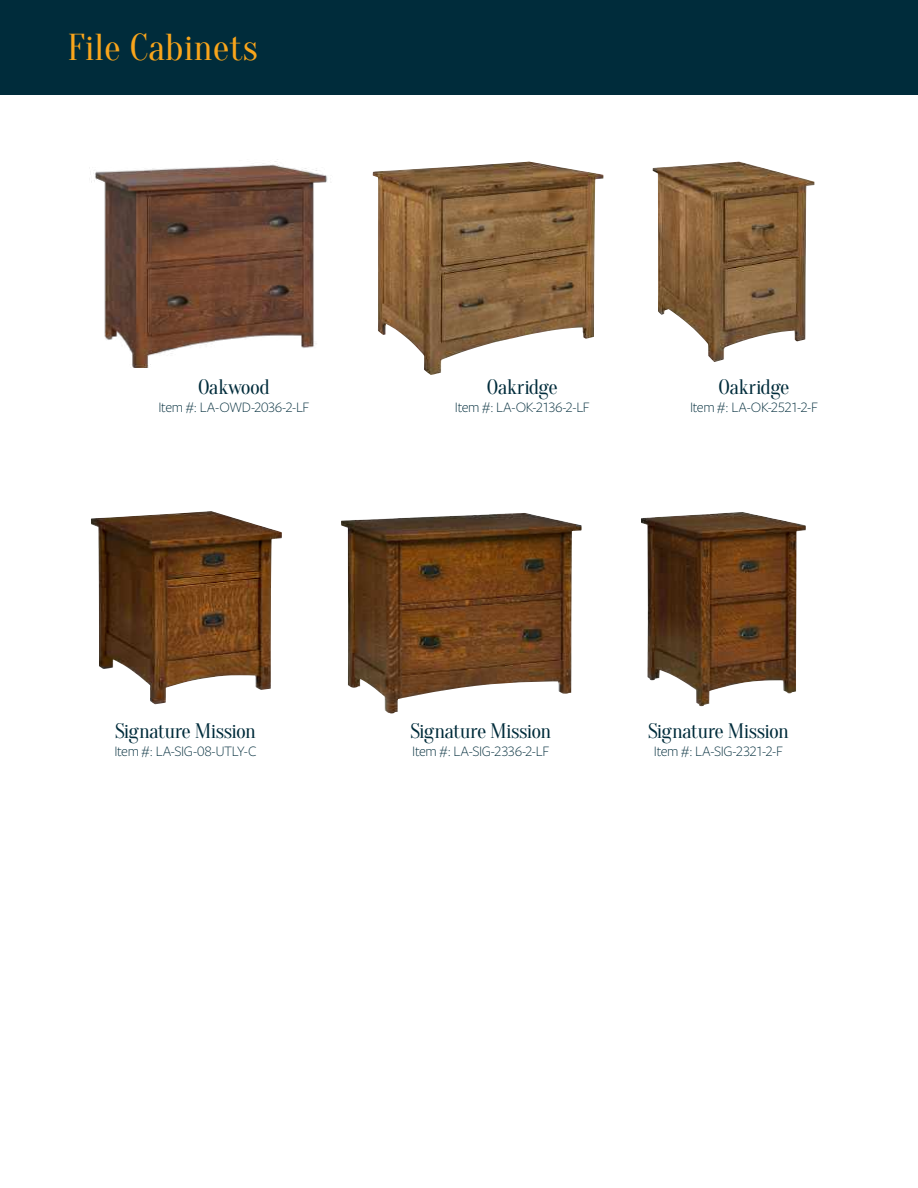
<style>
.page{position:relative;width:918px;height:1188px;background:#fff}
.page>*{position:absolute;margin:0;border:0;box-sizing:border-box;transform-origin:0 0}
.t1{font:37.5px "Oranienbaum";color:#f9a51b}
.t2{font:21px "Oranienbaum";letter-spacing:-.03em;color:#002c3b}
.t3{font:300 15px "Freight Sans Pro";letter-spacing:-.03em;color:#002c3b}
</style>
<div class="page">
<div style="left:0;top:0;width:918px;height:94px;background:#002c3b"></div>
<img style="left:89px;top:159px;width:239px;height:209px">
<img style="left:341px;top:513px;width:241px;height:201px">
<img style="left:91px;top:511px;width:191px;height:193px">
<img style="left:641px;top:512px;width:165px;height:194px">
<img style="left:653px;top:162px;width:161px;height:200px">
<img style="left:373px;top:162px;width:230px;height:213px">
<h1 class="t1" style="left:68px;top:26px;width:192px">File Cabinets</h1>
<h2 class="t2" style="left:198px;top:375px;width:73px">Oakwood</h2>
<p class="t3" style="left:159px;top:397px;width:153px">Item #: LA-OWD-2036-2-LF</p>
<h2 class="t2" style="left:487px;top:375px;width:73px">Oakridge</h2>
<p class="t3" style="left:455px;top:397px;width:136px">Item #: LA-OK-2136-2-LF</p>
<h2 class="t2" style="left:719px;top:375px;width:73px">Oakridge</h2>
<p class="t3" style="left:690px;top:397px;width:130px">Item #: LA-OK-2521-2-F</p>
<h2 class="t2" style="left:115px;top:719px;width:142px">Signature Mission</h2>
<p class="t3" style="left:114px;top:741px;width:144px">Item #: LA-SIG-08-UTLY-C</p>
<h2 class="t2" style="left:410px;top:719px;width:142px">Signature Mission</h2>
<p class="t3" style="left:412px;top:741px;width:139px">Item #: LA-SIG-2336-2-LF</p>
<h2 class="t2" style="left:648px;top:719px;width:142px">Signature Mission</h2>
<p class="t3" style="left:654px;top:741px;width:131px">Item #: LA-SIG-2321-2-F</p>
</div>
